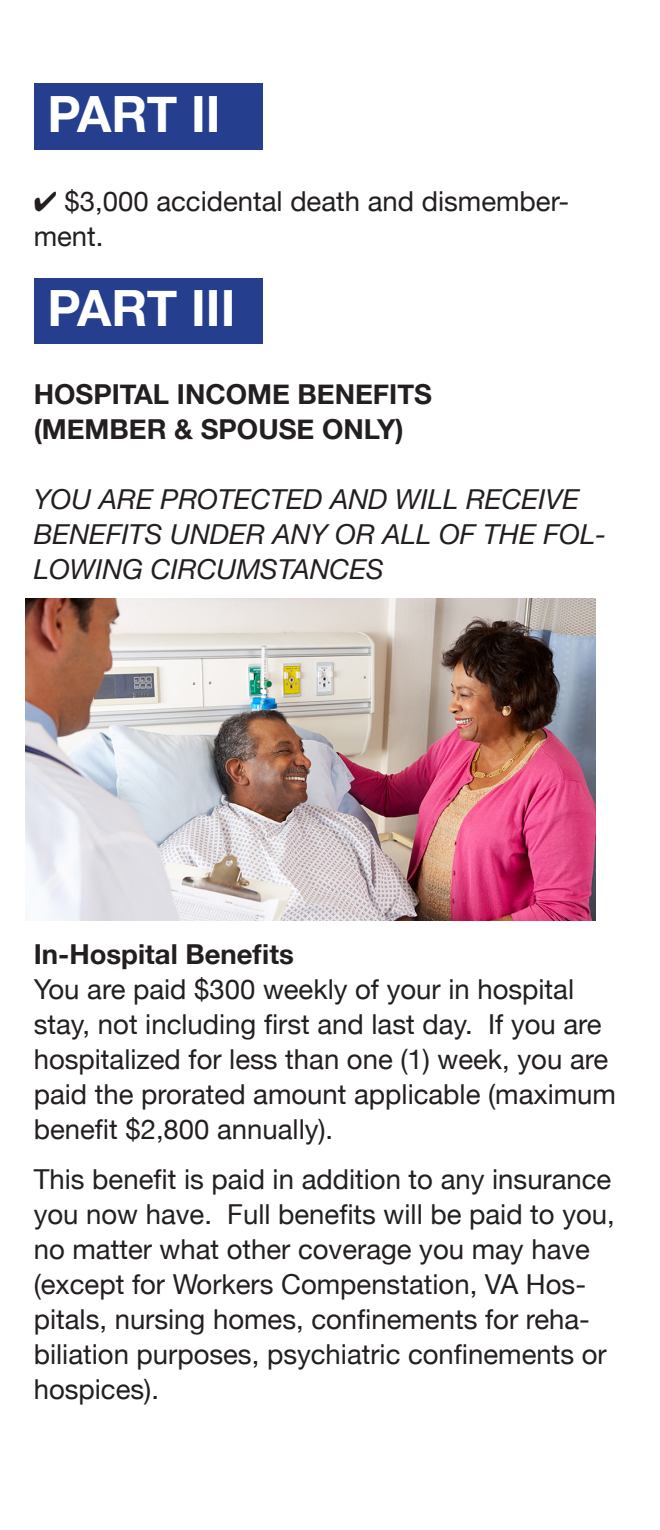
<style>
.page{position:relative;width:660px;height:1530px;background:#fff}
.page>*{position:absolute;margin:0;border:0;box-sizing:border-box;transform-origin:0 0}
.t1{font:700 50px "Helvetica Neue";color:#fff}
.t2{font:27.5px/35px "Helvetica Neue";color:#231f20}
.t3{font:italic 27.5px/35px "Helvetica Neue";color:#231f20}
.t4{font:700 27.5px "Helvetica Neue";color:#231f20}
</style>
<div class="page">
<div style="left:34px;top:83px;width:228px;height:66px;background:#253f8e"></div>
<div style="left:34px;top:278px;width:228px;height:66px;background:#253f8e"></div>
<img style="left:26px;top:598px;width:570px;height:322px">
<p class="t1" style="left:48px;top:75px;width:175px">PART II</p>
<p class="t2" style="left:34px;top:185px;width:537px">✔ $3,000 accidental death and dismember&shy;ment.</p>
<p class="t1" style="left:48px;top:269px;width:189px">PART III</p>
<p class="t4" style="left:34px;top:372px;width:400px">HOSPITAL INCOME BENEFITS</p>
<p class="t4" style="left:34px;top:407px;width:371px">(MEMBER &amp; SPOUSE ONLY)</p>
<p class="t3" style="left:34px;top:483px;width:574px">YOU ARE PROTECTED AND WILL RECEIVE<br>BENEFITS UNDER ANY OR ALL OF THE FOL-<br>LOWING CIRCUMSTANCES</p>
<p class="t4" style="left:34px;top:932px;width:262px">In-Hospital Benefits</p>
<p class="t2" style="left:34px;top:973px;width:569px">You are paid $300 weekly of your in hospital stay, not including first and last day. If you are</p>
<p class="t2" style="left:34px;top:1043px;width:584px">hospitalized for less than one (1) week, you are paid the prorated amount applicable (maximum benefit $2,800 annually).</p>
<p class="t2" style="left:34px;top:1163px;width:583px">This benefit is paid in addition to any insurance you now have. Full benefits will be paid to you, no matter what other coverage you may have (except for Workers Compenstation, VA Hos&shy;pitals, nursing homes, confinements for reha&shy;biliation purposes, psychiatric confinements or hospices).</p>
</div>
